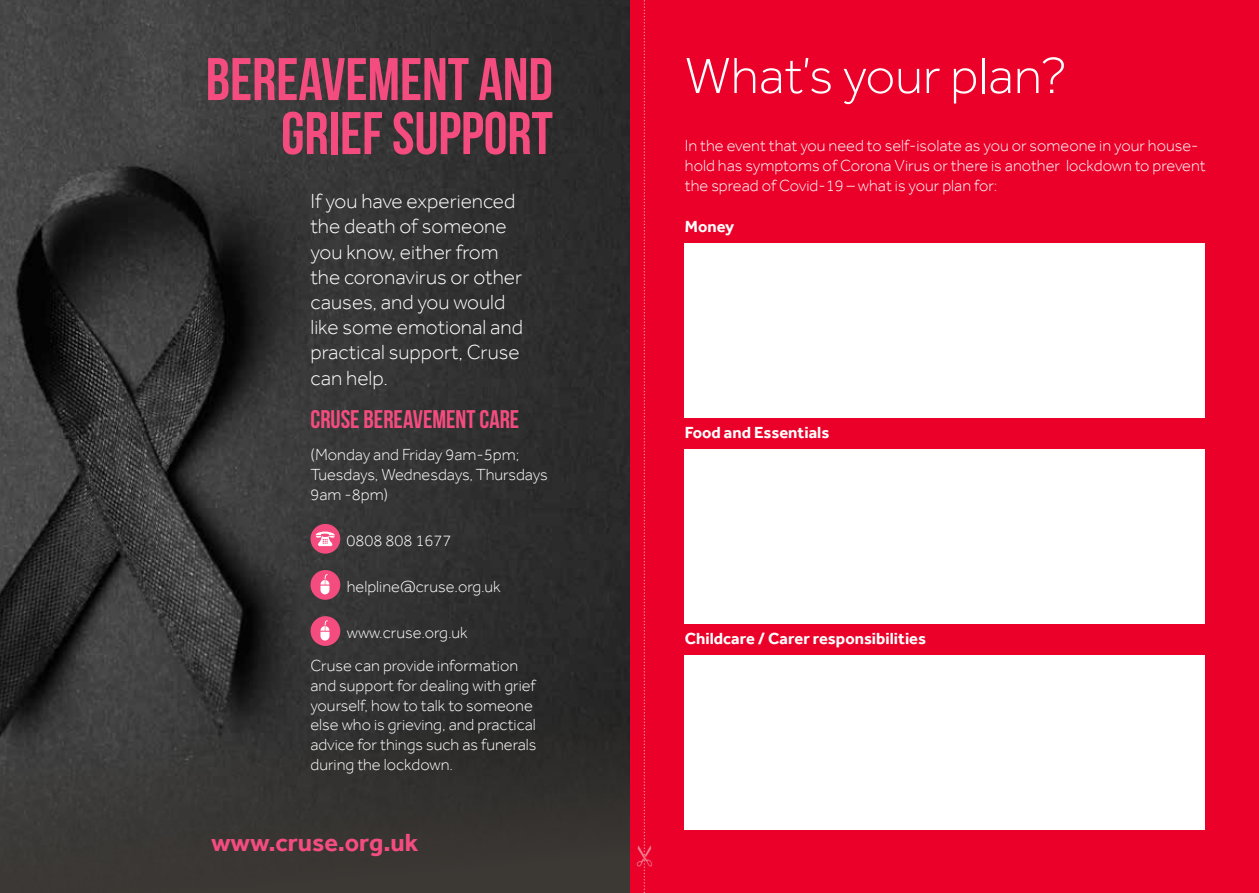
<style>
.page{position:relative;width:1259px;height:893px;background:#fff}
.page>*{position:absolute;margin:0;border:0;box-sizing:border-box;transform-origin:0 0}
.t1{font:60px/54px "Bebas Neue";color:#f44c7f;text-align:right}
.t2{font:300 52.5px "Effra";color:#fff}
.t3{font:25.5px "Bebas Neue";color:#f44c7f}
.t4{font:700 25.5px "Effra";color:#f44c7f}
.t5{font:300 21px/25.2px "Effra";color:#fff}
.t6{font:300 16.5px/19.8px "Effra";color:#fff}
.t7{font:700 16.5px "Effra";color:#fff}
</style>
<div class="page">
<div style="left:629px;top:0;width:630px;height:893px;background:#ea0029"></div>
<div style="left:685px;top:244px;width:520px;height:174px;background:#fff"></div>
<div style="left:685px;top:449px;width:520px;height:175px;background:#fff"></div>
<div style="left:685px;top:655px;width:520px;height:175px;background:#fff"></div>
<img style="left:0;top:0;width:629px;height:893px">
<div style="left:310px;top:524px;width:30px;height:30px;background:#f44c7f;border-radius:50%"></div>
<svg style="left:315px;top:531px;width:20px;height:15px"></svg>
<div style="left:310px;top:570px;width:30px;height:30px;background:#f44c7f;border-radius:50%"></div>
<svg style="left:320px;top:574px;width:9px;height:20px"></svg>
<div style="left:310px;top:616px;width:30px;height:30px;background:#f44c7f;border-radius:50%"></div>
<svg style="left:320px;top:620px;width:9px;height:20px"></svg>
<svg style="left:643px;top:0;width:2px;height:893px"></svg>
<h1 class="t1" style="left:206px;top:52px;width:349px">BEREAVEMENT AND<br>GRIEF SUPPORT</h1>
<p class="t5" style="left:310px;top:188px;width:214px">If you have experienced the death of someone you know, either from the coronavirus or other causes, and you would like some emotional and practical support, Cruse can help.</p>
<h3 class="t3" style="left:310px;top:405px;width:210px">CRUSE BEREAVEMENT CARE</h3>
<p class="t6" style="left:310px;top:445px;width:239px">(Monday and Friday 9am-5pm;<br>Tuesdays, Wednesdays, Thursdays<br>9am -8pm)</p>
<p class="t6" style="left:346px;top:531px;width:106px">0808 808 1677</p>
<p class="t6" style="left:347px;top:577px;width:155px">helpline@cruse.org.uk</p>
<p class="t6" style="left:310px;top:617px;width:209px;line-height:32.5px;text-indent:36px">www.cruse.org.uk<br>Cruse can provide information</p>
<p class="t6" style="left:310px;top:675px;width:227px">and support for dealing with grief yourself, how to talk to someone else who is grieving, and practical advice for things such as funerals during the lockdown.</p>
<h3 class="t4" style="left:211px;top:827px;width:209px">www.cruse.org.uk</h3>
<h2 class="t2" style="left:685px;top:46px;width:383px">What’s your plan?</h2>
<p class="t6" style="left:685px;top:136px;width:522px">In the event that you need to self-isolate as you or someone in your house&shy;hold has symptoms of Corona Virus or there is another lockdown to prevent the spread of Covid-19 – what is your plan for:</p>
<p class="t7" style="left:685px;top:216px;width:51px">Money</p>
<p class="t7" style="left:685px;top:422px;width:146px">Food and Essentials</p>
<p class="t7" style="left:685px;top:628px;width:243px">Childcare / Carer responsibilities</p>
</div>
